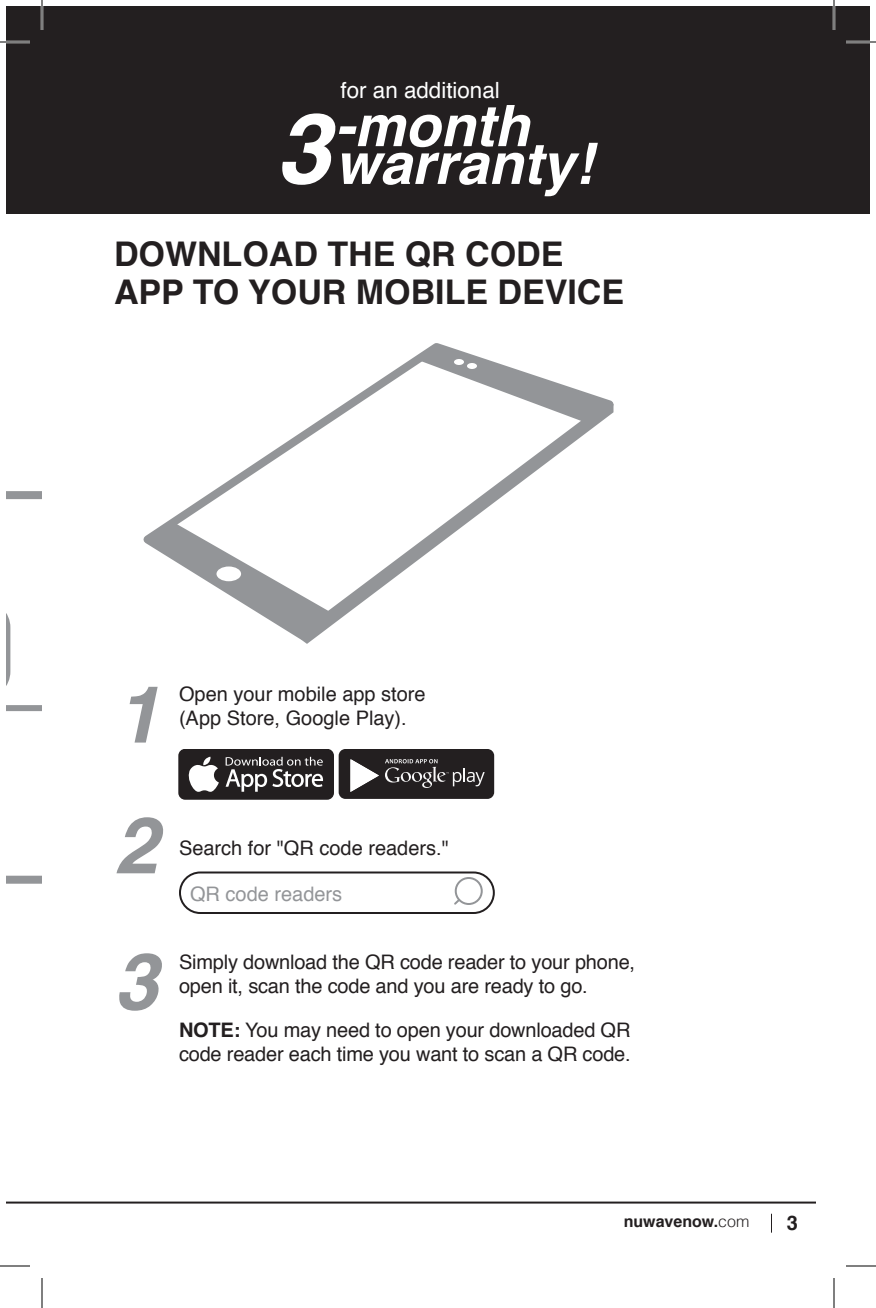
<style>
.page{position:relative;width:876px;height:1308px;background:#fff}
.page>*{position:absolute;margin:0;border:0;box-sizing:border-box;transform-origin:0 0}
.t1{font:italic 700 98px "Helvetica";color:#fff}
.t2{font:italic 700 78.8px/133.4px "Helvetica";color:#939598;text-align:justify}
.t3{font:italic 700 57.4px "Helvetica";color:#fff}
.t4{font:700 34px/38px "Helvetica";color:#231f20}
.t5{font:22.4px "Helvetica";color:#fff}
.t6{font:20px/24px "Helvetica";letter-spacing:-.01em;color:#231f20}
.t7{font:20px "Helvetica";color:#939598}
.t8{font:700 20px "Helvetica";color:#231f20}
.t9{font:700 16px "Helvetica";color:#231f20}
.s1{font-weight:700}
.s2{font-weight:300}
</style>
<div class="page">
<hr style="left:6px;top:1202px;width:810px;height:2px;background:#231f20">
<div style="left:6px;top:6px;width:864px;height:207px;background:#231f20"></div>
<svg style="left:6px;top:491px;width:36px;height:393px"></svg>
<svg style="left:143px;top:343px;width:471px;height:301px"></svg>
<svg style="left:420px;top:346px;width:187px;height:76px"></svg>
<svg style="left:150px;top:523px;width:181px;height:112px"></svg>
<div style="left:454px;top:359px;width:10px;height:6px;background:#fff;border-radius:50%"></div>
<div style="left:467px;top:363px;width:10px;height:6px;background:#fff;border-radius:50%"></div>
<div style="left:217px;top:567px;width:24px;height:14px;background:#fff;border-radius:50%"></div>
<div style="left:339px;top:749px;width:155px;height:50px;background:#231f20;border-radius:7px"></div>
<svg style="left:350px;top:759px;width:29px;height:33px"></svg>
<svg style="left:385px;top:759px;width:100px;height:29px"></svg>
<div style="left:179px;top:872px;width:316px;height:42px;border:2px solid #231f20;border-radius:20px"></div>
<div style="left:455px;top:877px;width:28px;height:28px;border:2px solid #939598;border-radius:50%"></div>
<svg style="left:454px;top:897px;width:8px;height:8px"></svg>
<div style="left:179px;top:749px;width:154px;height:51px;background:#231f20;border-radius:7px"></div>
<svg style="left:188px;top:757px;width:31px;height:35px"></svg>
<svg style="left:226px;top:757px;width:97px;height:35px"></svg>
<svg style="left:771px;top:1214px;width:1px;height:19px"></svg>
<hr style="left:0;top:41px;width:30px;height:2px;background:#fff">
<hr style="left:846px;top:41px;width:30px;height:2px;background:#fff">
<hr style="left:41px;top:0;width:2px;height:30px;background:#fff">
<hr style="left:833px;top:0;width:2px;height:30px;background:#fff">
<hr style="left:0;top:42px;width:30px;height:1px;background:#000">
<hr style="left:846px;top:42px;width:30px;height:1px;background:#000">
<hr style="left:0;top:1266px;width:30px;height:1px;background:#000">
<hr style="left:846px;top:1266px;width:30px;height:1px;background:#000">
<hr style="left:42px;top:0;width:1px;height:30px;background:#000">
<hr style="left:42px;top:1278px;width:1px;height:30px;background:#000">
<hr style="left:834px;top:0;width:1px;height:30px;background:#000">
<hr style="left:834px;top:1278px;width:1px;height:30px;background:#000">
<p class="t5" style="left:341px;top:73px;width:161px">for an additional</p>
<h3 class="t3" style="left:335px;top:79px;width:196px">-month</h3>
<h1 class="t1" style="left:276px;top:68px;width:56px">3</h1>
<h3 class="t3" style="left:335px;top:116px;width:260px">warranty!</h3>
<h3 class="t4" style="left:114px;top:235px;width:512px">DOWNLOAD THE QR CODE<br>APP TO YOUR MOBILE DEVICE</h3>
<h2 class="t2" style="left:114px;top:649px;width:47px">1<br>2<br>3</h2>
<p class="t6" style="left:179px;top:683px;width:248px">Open your mobile app store (App Store, Google Play).</p>
<p class="t6" style="left:179px;top:837px;width:271px">Search for "QR code readers."</p>
<p class="t7" style="left:190px;top:878px;width:154px">QR code readers</p>
<p class="t6" style="left:179px;top:951px;width:458px">Simply download the QR code reader to your phone, open it, scan the code and you are ready to go.</p>
<p class="t6" style="left:179px;top:1019px;width:453px"><span class="s1">NOTE:</span> You may need to open your downloaded QR code reader each time you want to scan a QR code.</p>
<p class="t9" style="left:624px;top:1209px;width:127px">nuwavenow.<span class="s2">com</span></p>
<p class="t8" style="left:787px;top:1207px;width:13px">3</p>
</div>
